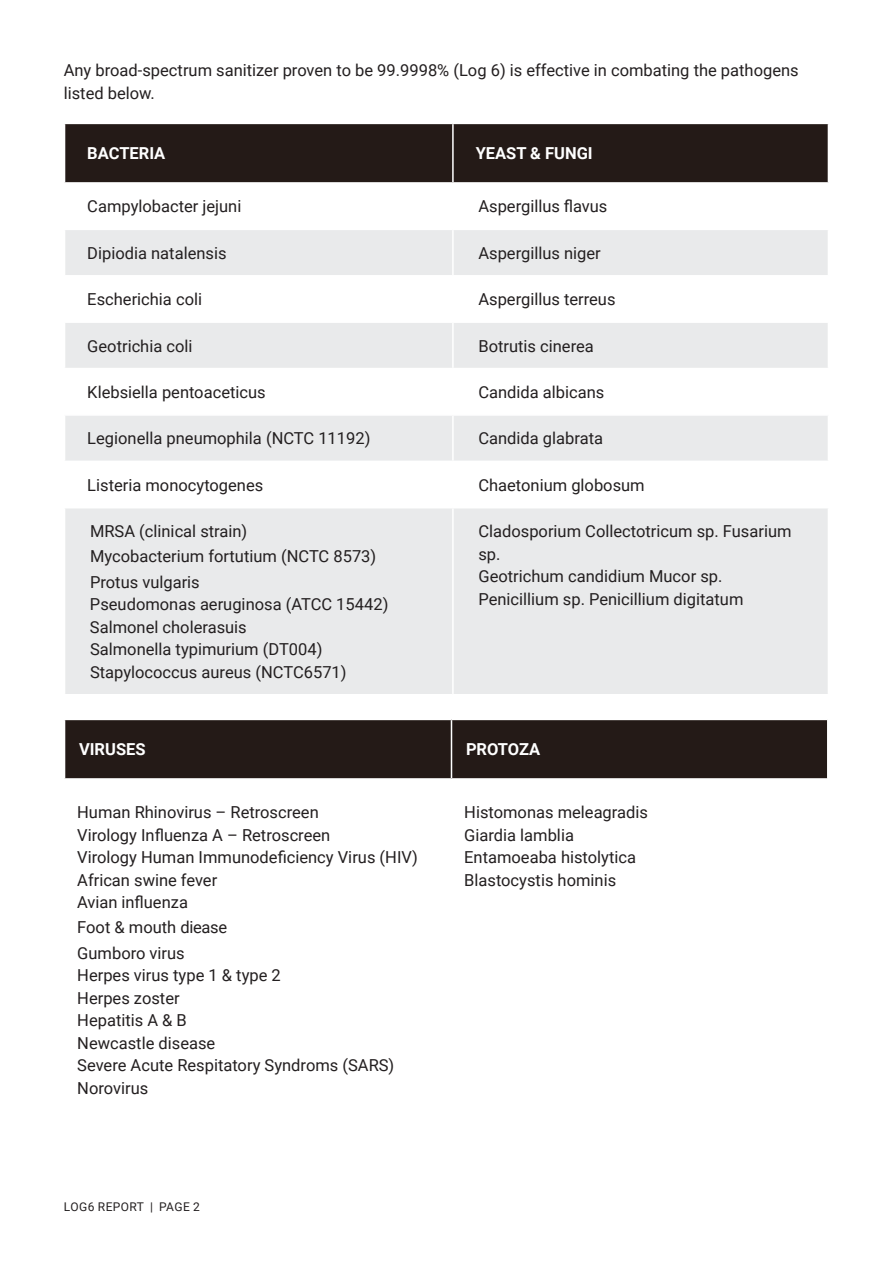
<style>
.page{position:relative;width:893px;height:1263px;background:#fff}
.page>*{position:absolute;margin:0;border:0;box-sizing:border-box;transform-origin:0 0}
.Table_Paragraph{font:16.5px/22.5px "Roboto";color:#231f20}
.Table_Paragraph-2{font:700 16.5px "Roboto";color:#fff}
.t1{font:12px "Roboto";letter-spacing:.035em;color:#231f20}
</style>
<div class="page">
<div style="left:65px;top:124px;width:763px;height:58px;background:#241a17"></div>
<svg style="left:65px;top:230px;width:763px;height:464px;fill:#e9eaeb"></svg>
<hr style="left:452px;top:124px;width:2px;height:58px;background:#fff">
<hr style="left:452px;top:230px;width:2px;height:45px;background:#fff">
<hr style="left:64px;top:275px;width:389px;height:1px;background:#fff">
<hr style="left:453px;top:275px;width:376px;height:1px;background:#fff">
<hr style="left:452px;top:276px;width:2px;height:45px;background:#fff">
<hr style="left:64px;top:321px;width:389px;height:2px;background:#fff">
<hr style="left:453px;top:321px;width:376px;height:2px;background:#fff">
<hr style="left:452px;top:323px;width:2px;height:45px;background:#fff">
<hr style="left:64px;top:368px;width:389px;height:1px;background:#fff">
<hr style="left:453px;top:368px;width:376px;height:1px;background:#fff">
<hr style="left:452px;top:369px;width:2px;height:45px;background:#fff">
<hr style="left:64px;top:414px;width:389px;height:2px;background:#fff">
<hr style="left:453px;top:414px;width:376px;height:2px;background:#fff">
<hr style="left:452px;top:416px;width:2px;height:45px;background:#fff">
<hr style="left:64px;top:461px;width:389px;height:1px;background:#fff">
<hr style="left:453px;top:461px;width:376px;height:1px;background:#fff">
<hr style="left:452px;top:462px;width:2px;height:45px;background:#fff">
<hr style="left:64px;top:507px;width:389px;height:1px;background:#fff">
<hr style="left:453px;top:507px;width:376px;height:1px;background:#fff">
<hr style="left:452px;top:508px;width:2px;height:186px;background:#fff">
<div style="left:65px;top:720px;width:762px;height:58px;background:#241a17"></div>
<hr style="left:451px;top:720px;width:1px;height:58px;background:#fff">
<p class="Table_Paragraph" style="left:64px;top:58px;width:736px">Any broad-spectrum sanitizer proven to be 99.9998% (Log 6) is effective in combating the pathogens</p>
<p class="Table_Paragraph" style="left:64px;top:81px;width:93px">listed below.</p>
<p class="Table_Paragraph-2" style="left:87px;top:142px;width:80px">BACTERIA</p>
<p class="Table_Paragraph-2" style="left:476px;top:142px;width:119px">YEAST &amp; FUNGI</p>
<p class="Table_Paragraph" style="left:87px;top:195px;width:156px">Campylobacter jejuni</p>
<p class="Table_Paragraph" style="left:478px;top:195px;width:131px">Aspergillus flavus</p>
<p class="Table_Paragraph" style="left:87px;top:241px;width:141px">Dipiodia natalensis</p>
<p class="Table_Paragraph" style="left:478px;top:241px;width:124px">Aspergillus niger</p>
<p class="Table_Paragraph" style="left:87px;top:287px;width:116px">Escherichia coli</p>
<p class="Table_Paragraph" style="left:478px;top:287px;width:139px">Aspergillus terreus</p>
<p class="Table_Paragraph" style="left:87px;top:334px;width:107px">Geotrichia coli</p>
<p class="Table_Paragraph" style="left:478px;top:334px;width:117px">Botrutis cinerea</p>
<p class="Table_Paragraph" style="left:87px;top:380px;width:180px">Klebsiella pentoaceticus</p>
<p class="Table_Paragraph" style="left:478px;top:380px;width:127px">Candida albicans</p>
<p class="Table_Paragraph" style="left:87px;top:427px;width:285px">Legionella pneumophila (NCTC 11192)</p>
<p class="Table_Paragraph" style="left:478px;top:427px;width:126px">Candida glabrata</p>
<p class="Table_Paragraph" style="left:87px;top:473px;width:178px">Listeria monocytogenes</p>
<p class="Table_Paragraph" style="left:478px;top:473px;width:168px">Chaetonium globosum</p>
<p class="Table_Paragraph" style="left:90px;top:519px;width:159px">MRSA (clinical strain)</p>
<p class="Table_Paragraph" style="left:90px;top:545px;width:288px">Mycobacterium fortutium (NCTC 8573)</p>
<p class="Table_Paragraph" style="left:90px;top:570px;width:111px">Protus vulgaris</p>
<p class="Table_Paragraph" style="left:90px;top:592px;width:300px">Pseudomonas aeruginosa (ATCC 15442)</p>
<p class="Table_Paragraph" style="left:90px;top:615px;width:158px">Salmonel cholerasuis</p>
<p class="Table_Paragraph" style="left:90px;top:637px;width:234px">Salmonella typimurium (DT004)</p>
<p class="Table_Paragraph" style="left:90px;top:660px;width:258px">Stapylococcus aureus (NCTC6571)</p>
<p class="Table_Paragraph" style="left:478px;top:519px;width:315px">Cladosporium Collectotricum sp. Fusarium sp.</p>
<p class="Table_Paragraph" style="left:478px;top:564px;width:246px">Geotrichum candidium Mucor sp.</p>
<p class="Table_Paragraph" style="left:478px;top:587px;width:267px">Penicillium sp. Penicillium digitatum</p>
<p class="Table_Paragraph-2" style="left:79px;top:738px;width:68px">VIRUSES</p>
<p class="Table_Paragraph-2" style="left:466px;top:738px;width:76px">PROTOZA</p>
<p class="Table_Paragraph" style="left:77px;top:800px;width:243px">Human Rhinovirus – Retroscreen</p>
<p class="Table_Paragraph" style="left:77px;top:823px;width:255px">Virology Influenza A – Retroscreen</p>
<p class="Table_Paragraph" style="left:77px;top:845px;width:342px">Virology Human Immunodeficiency Virus (HIV)<br>African swine fever</p>
<p class="Table_Paragraph" style="left:77px;top:890px;width:112px">Avian influenza</p>
<p class="Table_Paragraph" style="left:77px;top:916px;width:151px">Foot &amp; mouth diease</p>
<p class="Table_Paragraph" style="left:77px;top:941px;width:109px">Gumboro virus</p>
<p class="Table_Paragraph" style="left:77px;top:963px;width:205px">Herpes virus type 1 &amp; type 2</p>
<p class="Table_Paragraph" style="left:77px;top:986px;width:104px">Herpes zoster</p>
<p class="Table_Paragraph" style="left:77px;top:1008px;width:111px">Hepatitis A &amp; B</p>
<p class="Table_Paragraph" style="left:77px;top:1031px;width:140px">Newcastle disease</p>
<p class="Table_Paragraph" style="left:77px;top:1053px;width:319px">Severe Acute Respitatory Syndroms (SARS)</p>
<p class="Table_Paragraph" style="left:77px;top:1076px;width:73px">Norovirus</p>
<p class="t1" style="left:64px;top:1199px;width:138px">LOG6 REPORT | PAGE 2</p>
<p class="Table_Paragraph" style="left:464px;top:800px;width:185px">Histomonas meleagradis</p>
<p class="Table_Paragraph" style="left:464px;top:823px;width:111px">Giardia lamblia</p>
<p class="Table_Paragraph" style="left:464px;top:845px;width:173px">Entamoeaba histolytica</p>
<p class="Table_Paragraph" style="left:464px;top:868px;width:153px">Blastocystis hominis</p>
</div>
